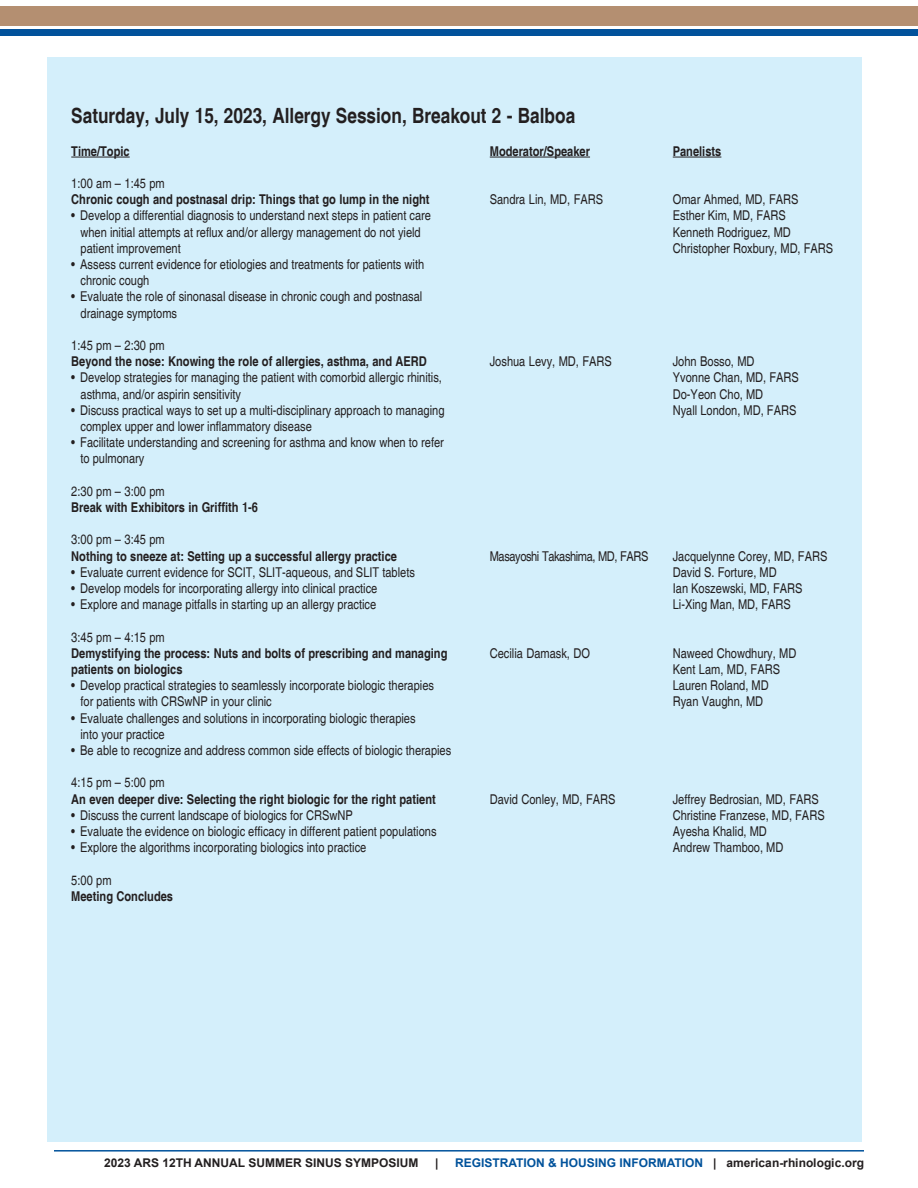
<style>
.page{position:relative;width:918px;height:1188px;background:#fff}
.page>*{position:absolute;margin:0;border:0;box-sizing:border-box;transform-origin:0 0}
.t1{font:700 condensed 21px "Helvetica";color:#231f20}
.Bulleted_para{font:condensed 13.5px "Helvetica";color:#231f20}
.t2{font:700 condensed 13.5px "Helvetica";color:#231f20}
.Bulleted_para-2{font:condensed 13.5px "Helvetica";letter-spacing:-.03em;color:#231f20}
.t3{font:700 12px "Arial";color:#01529b}
.t4{font:700 12px "Arial";color:#231f20}
.s1{color:#231f20}
</style>
<div class="page">
<div style="left:0;top:7px;width:918px;height:19px;background:#b48f71"></div>
<div style="left:0;top:29px;width:918px;height:7px;background:#01529b"></div>
<hr style="left:54px;top:1150px;width:810px;height:2px;background:#01529b">
<div style="left:48px;top:57px;width:814px;height:1085px;background:#d4effb"></div>
<hr style="left:71px;top:157px;width:59px;height:1px;background:#231f20">
<hr style="left:490px;top:157px;width:100px;height:1px;background:#231f20">
<hr style="left:673px;top:157px;width:48px;height:1px;background:#231f20">
<p class="t1" style="left:71px;top:103px;width:505px">Saturday, July 15, 2023, Allergy Session, Breakout 2 - Balboa</p>
<p class="t2" style="left:71px;top:143px;width:60px">Time/Topic</p>
<p class="t2" style="left:490px;top:143px;width:102px">Moderator/Speaker</p>
<p class="t2" style="left:673px;top:143px;width:50px">Panelists</p>
<p class="Bulleted_para" style="left:71px;top:175px;width:95px">1:00 am – 1:45 pm</p>
<p class="t2" style="left:71px;top:191px;width:360px">Chronic cough and postnasal drip: Things that go lump in the night</p>
<p class="Bulleted_para" style="left:490px;top:192px;width:115px">Sandra Lin, MD, FARS</p>
<p class="Bulleted_para" style="left:673px;top:192px;width:127px">Omar Ahmed, MD, FARS</p>
<p class="Bulleted_para" style="left:71px;top:208px;width:361px">• Develop a differential diagnosis to understand next steps in patient care</p>
<p class="Bulleted_para" style="left:673px;top:208px;width:115px">Esther Kim, MD, FARS</p>
<p class="Bulleted_para" style="left:81px;top:224px;width:342px">when initial attempts at reflux and/or allergy management do not yield</p>
<p class="Bulleted_para" style="left:673px;top:224px;width:120px">Kenneth Rodriguez, MD</p>
<p class="Bulleted_para" style="left:81px;top:240px;width:102px">patient improvement</p>
<p class="Bulleted_para" style="left:673px;top:240px;width:162px">Christopher Roxbury, MD, FARS</p>
<p class="Bulleted_para" style="left:71px;top:256px;width:354px">• Assess current evidence for etiologies and treatments for patients with</p>
<p class="Bulleted_para" style="left:81px;top:273px;width:70px">chronic cough</p>
<p class="Bulleted_para" style="left:71px;top:289px;width:353px">• Evaluate the role of sinonasal disease in chronic cough and postnasal</p>
<p class="Bulleted_para" style="left:81px;top:305px;width:98px">drainage symptoms</p>
<p class="Bulleted_para" style="left:71px;top:337px;width:95px">1:45 pm – 2:30 pm</p>
<p class="t2" style="left:71px;top:353px;width:357px">Beyond the nose: Knowing the role of allergies, asthma, and AERD</p>
<p class="Bulleted_para" style="left:490px;top:354px;width:124px">Joshua Levy, MD, FARS</p>
<p class="Bulleted_para" style="left:673px;top:354px;width:83px">John Bosso, MD</p>
<p class="Bulleted_para" style="left:71px;top:370px;width:372px">• Develop strategies for managing the patient with comorbid allergic rhinitis,</p>
<p class="Bulleted_para" style="left:673px;top:370px;width:128px">Yvonne Chan, MD, FARS</p>
<p class="Bulleted_para" style="left:81px;top:386px;width:162px">asthma, and/or aspirin sensitivity</p>
<p class="Bulleted_para" style="left:673px;top:386px;width:92px">Do-Yeon Cho, MD</p>
<p class="Bulleted_para" style="left:71px;top:402px;width:375px">• Discuss practical ways to set up a multi-disciplinary approach to managing</p>
<p class="Bulleted_para" style="left:673px;top:402px;width:125px">Nyall London, MD, FARS</p>
<p class="Bulleted_para" style="left:81px;top:418px;width:233px">complex upper and lower inflammatory disease</p>
<p class="Bulleted_para" style="left:71px;top:435px;width:374px">• Facilitate understanding and screening for asthma and know when to refer</p>
<p class="Bulleted_para" style="left:81px;top:451px;width:65px">to pulmonary</p>
<p class="Bulleted_para" style="left:71px;top:483px;width:95px">2:30 pm – 3:00 pm</p>
<p class="t2" style="left:71px;top:499px;width:188px">Break with Exhibitors in Griffith 1-6</p>
<p class="Bulleted_para" style="left:71px;top:532px;width:95px">3:00 pm – 3:45 pm</p>
<p class="t2" style="left:71px;top:548px;width:327px">Nothing to sneeze at: Setting up a successful allergy practice</p>
<p class="Bulleted_para-2" style="left:490px;top:548px;width:160px">Masayoshi Takashima, MD, FARS</p>
<p class="Bulleted_para" style="left:673px;top:548px;width:156px">Jacquelynne Corey, MD, FARS</p>
<p class="Bulleted_para" style="left:71px;top:564px;width:345px">• Evaluate current evidence for SCIT, SLIT-aqueous, and SLIT tablets</p>
<p class="Bulleted_para" style="left:673px;top:564px;width:105px">David S. Forture, MD</p>
<p class="Bulleted_para" style="left:71px;top:580px;width:308px">• Develop models for incorporating allergy into clinical practice</p>
<p class="Bulleted_para" style="left:673px;top:580px;width:131px">Ian Koszewski, MD, FARS</p>
<p class="Bulleted_para" style="left:71px;top:597px;width:306px">• Explore and manage pitfalls in starting up an allergy practice</p>
<p class="Bulleted_para" style="left:673px;top:597px;width:120px">Li-Xing Man, MD, FARS</p>
<p class="Bulleted_para" style="left:71px;top:629px;width:95px">3:45 pm – 4:15 pm</p>
<p class="t2" style="left:71px;top:645px;width:378px">Demystifying the process: Nuts and bolts of prescribing and managing</p>
<p class="Bulleted_para" style="left:490px;top:645px;width:102px">Cecilia Damask, DO</p>
<p class="Bulleted_para" style="left:673px;top:645px;width:125px">Naweed Chowdhury, MD</p>
<p class="t2" style="left:71px;top:661px;width:113px">patients on biologics</p>
<p class="Bulleted_para" style="left:673px;top:661px;width:109px">Kent Lam, MD, FARS</p>
<p class="Bulleted_para" style="left:71px;top:678px;width:364px">• Develop practical strategies to seamlessly incorporate biologic therapies</p>
<p class="Bulleted_para" style="left:673px;top:678px;width:97px">Lauren Roland, MD</p>
<p class="Bulleted_para" style="left:81px;top:694px;width:193px">for patients with CRSwNP in your clinic</p>
<p class="Bulleted_para" style="left:673px;top:694px;width:92px">Ryan Vaughn, MD</p>
<p class="Bulleted_para" style="left:71px;top:710px;width:346px">• Evaluate challenges and solutions in incorporating biologic therapies</p>
<p class="Bulleted_para" style="left:81px;top:726px;width:86px">into your practice</p>
<p class="Bulleted_para" style="left:71px;top:742px;width:382px">• Be able to recognize and address common side effects of biologic therapies</p>
<p class="Bulleted_para" style="left:71px;top:775px;width:95px">4:15 pm – 5:00 pm</p>
<p class="t2" style="left:71px;top:791px;width:366px">An even deeper dive: Selecting the right biologic for the right patient</p>
<p class="Bulleted_para" style="left:490px;top:791px;width:127px">David Conley, MD, FARS</p>
<p class="Bulleted_para" style="left:673px;top:791px;width:148px">Jeffrey Bedrosian, MD, FARS</p>
<p class="Bulleted_para" style="left:71px;top:807px;width:283px">• Discuss the current landscape of biologics for CRSwNP</p>
<p class="Bulleted_para" style="left:673px;top:807px;width:153px">Christine Franzese, MD, FARS</p>
<p class="Bulleted_para" style="left:71px;top:823px;width:367px">• Evaluate the evidence on biologic efficacy in different patient populations</p>
<p class="Bulleted_para" style="left:673px;top:823px;width:96px">Ayesha Khalid, MD</p>
<p class="Bulleted_para" style="left:71px;top:840px;width:297px">• Explore the algorithms incorporating biologics into practice</p>
<p class="Bulleted_para" style="left:673px;top:840px;width:112px">Andrew Thamboo, MD</p>
<p class="Bulleted_para" style="left:71px;top:872px;width:42px">5:00 pm</p>
<p class="t2" style="left:71px;top:888px;width:103px">Meeting Concludes</p>
<p class="t4" style="left:104px;top:1154px;width:316px">2023 ARS 12TH ANNUAL SUMMER SINUS SYMPOSIUM</p>
<p class="t4" style="left:435px;top:1154px;width:5px">|</p>
<p class="t3" style="left:455px;top:1154px;width:410px">REGISTRATION &amp; HOUSING INFORMATION <span class="s1">| american-rhinologic.org</span></p>
</div>
